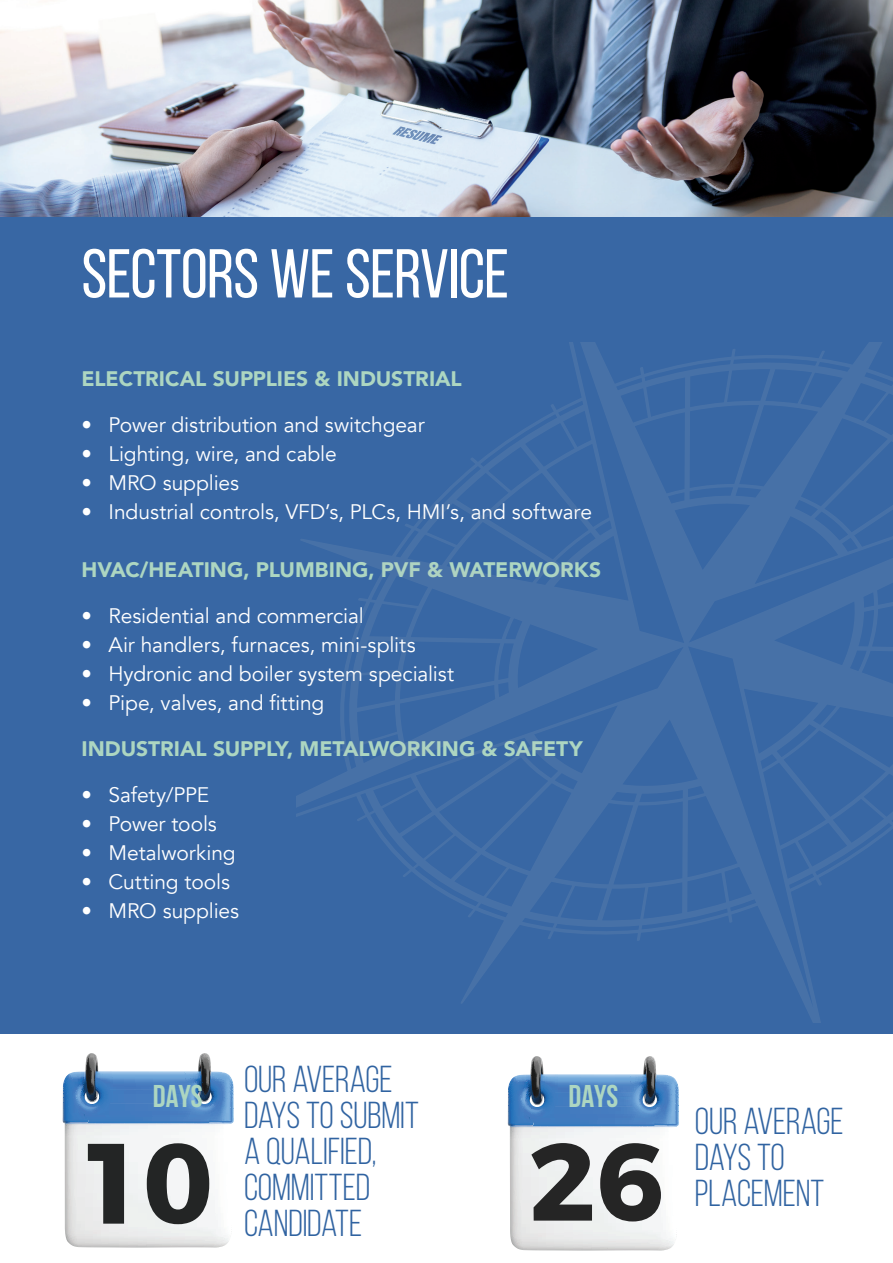
<style>
.page{position:relative;width:893px;height:1263px;background:#fff}
.page>*{position:absolute;margin:0;border:0;box-sizing:border-box;transform-origin:0 0}
.t1{font:69px "Bebas Neue";letter-spacing:-.01em;color:#fff}
.t2{font:37.5px/36px "Bebas Neue";letter-spacing:-.005em;color:#3063a1}
.t3{font:700 31.5px "Bebas Neue";color:#add6c1}
.t4{font:21px "Avenir";letter-spacing:-.005em;color:#fff}
.t5{font:900 21px "Avenir";letter-spacing:-.005em;color:#add6c1}
</style>
<div class="page">
<svg style="left:62px;top:1053px;width:172px;height:194px"></svg>
<svg style="left:508px;top:1056px;width:171px;height:194px"></svg>
<div style="left:0;top:0;width:893px;height:1034px;background:#3867a4"></div>
<img style="left:0;top:0;width:893px;height:216px">
<svg style="left:296px;top:343px;width:597px;height:679px"></svg>
<h1 class="t1" style="left:82px;top:236px;width:429px">SECTORS WE SERVICE</h1>
<p class="t5" style="left:82px;top:361px;width:382px">ELECTRICAL SUPPLIES &amp; INDUSTRIAL</p>
<p class="t4" style="left:82px;top:412px;width:345px">• Power distribution and switchgear</p>
<p class="t4" style="left:82px;top:441px;width:257px">• Lighting, wire, and cable</p>
<p class="t4" style="left:82px;top:470px;width:159px">• MRO supplies</p>
<p class="t4" style="left:82px;top:499px;width:512px">• Industrial controls, VFD’s, PLCs, HMI’s, and software</p>
<p class="t5" style="left:82px;top:552px;width:521px">HVAC/HEATING, PLUMBING, PVF &amp; WATERWORKS</p>
<p class="t4" style="left:82px;top:603px;width:284px">• Residential and commercial</p>
<p class="t4" style="left:82px;top:632px;width:336px">• Air handlers, furnaces, mini-splits</p>
<p class="t4" style="left:82px;top:661px;width:374px">• Hydronic and boiler system specialist</p>
<p class="t4" style="left:82px;top:690px;width:244px">• Pipe, valves, and fitting</p>
<p class="t5" style="left:82px;top:731px;width:503px">INDUSTRIAL SUPPLY, METALWORKING &amp; SAFETY</p>
<p class="t4" style="left:82px;top:782px;width:129px">• Safety/PPE</p>
<p class="t4" style="left:82px;top:811px;width:137px">• Power tools</p>
<p class="t4" style="left:82px;top:840px;width:156px">• Metalworking</p>
<p class="t4" style="left:82px;top:869px;width:150px">• Cutting tools</p>
<p class="t4" style="left:82px;top:898px;width:159px">• MRO supplies</p>
<h3 class="t3" style="left:153px;top:1078px;width:51px">DAYS</h3>
<h2 class="t2" style="left:244px;top:1061px;width:176px">OUR AVERAGE<br>DAYS TO SUBMIT<br>A QUALIFIED,<br>COMMITTED<br>CANDIDATE</h2>
<h3 class="t3" style="left:568px;top:1078px;width:51px">DAYS</h3>
<h2 class="t2" style="left:695px;top:1103px;width:150px">OUR AVERAGE<br>DAYS TO<br>PLACEMENT</h2>
</div>
